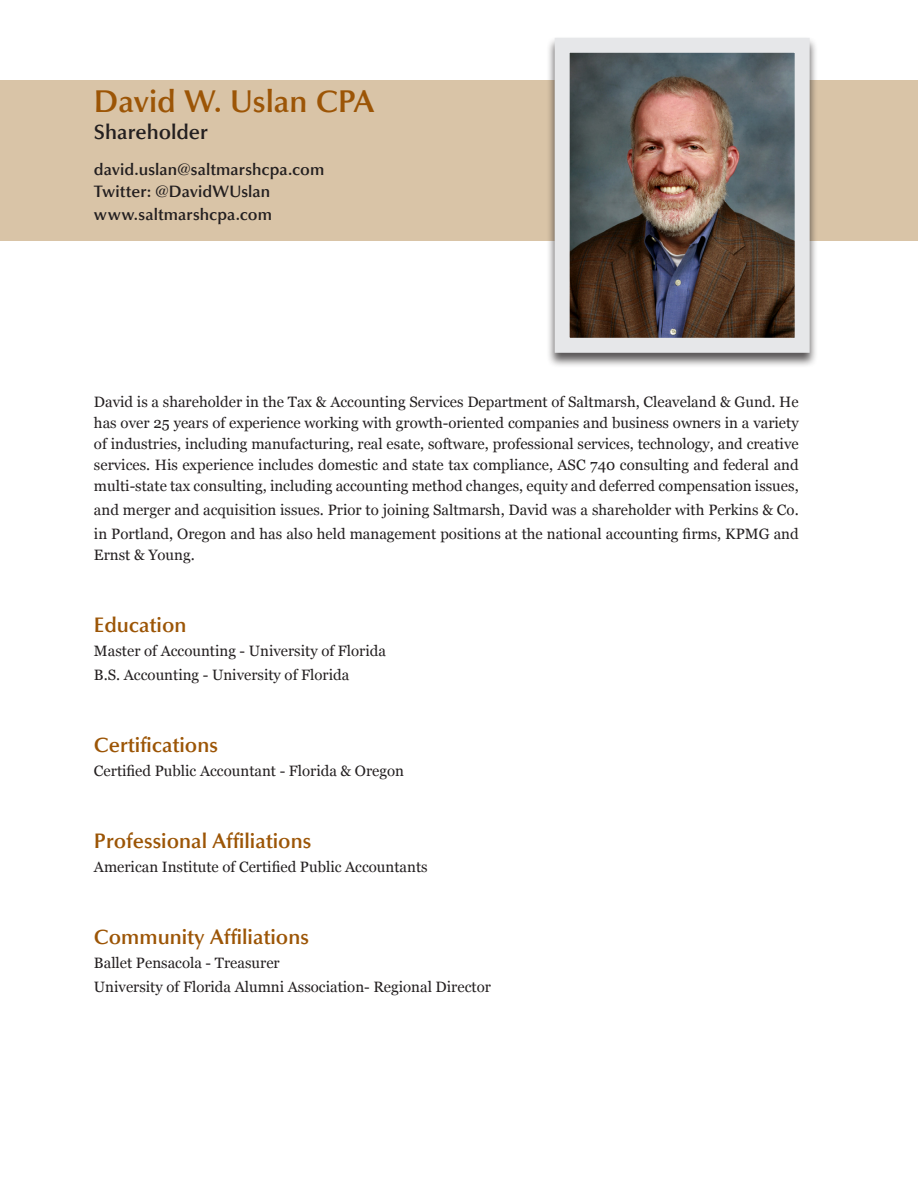
<style>
.page{position:relative;width:918px;height:1188px;background:#fff}
.page>*{position:absolute;margin:0;border:0;box-sizing:border-box;transform-origin:0 0}
.t1{font:600 31.5px "Optima";color:#9c5506}
.t2{font:600 21px "Optima";color:#9c5506}
.t3{font:600 21px "Optima";color:#231f20}
.t4{font:600 16.5px "Optima";letter-spacing:.005em;color:#231f20}
.t5{font:15px/21px "Georgia";color:#231f20;text-align:justify}
</style>
<div class="page">
<div style="left:0;top:80px;width:918px;height:161px;background:#d9c4a7"></div>
<div style="left:546px;top:36px;width:272px;height:332px;background:#231f20;opacity:.75"></div>
<img style="left:571px;top:54px;width:223px;height:283px">
<div style="left:555px;top:38px;width:255px;height:315px;border:15px solid #e6e7e9"></div>
<p class="t1" style="left:94px;top:83px;width:282px">David W. Uslan CPA</p>
<p class="t3" style="left:94px;top:119px;width:115px">Shareholder</p>
<p class="t4" style="left:94px;top:160px;width:232px">david.uslan@saltmarshcpa.com</p>
<p class="t4" style="left:94px;top:182px;width:178px">Twitter: @DavidWUslan</p>
<p class="t4" style="left:94px;top:205px;width:180px">www.saltmarshcpa.com</p>
<p class="t5" style="left:94px;top:392px;width:706px">David is a shareholder in the Tax &amp; Accounting Services Department of Saltmarsh, Cleaveland &amp; Gund. He has over 25 years of experience working with growth-oriented companies and business owners in a variety of industries, including manufacturing, real esate, software, professional services, technology, and creative services. His experience includes domestic and state tax compliance, ASC 740 consulting and federal and multi-state tax consulting, including accounting method changes, equity and deferred compensation issues,</p>
<p class="t5" style="left:94px;top:498px;width:706px;line-height:24px">and merger and acquisition issues. Prior to joining Saltmarsh, David was a shareholder with Perkins &amp; Co. in Portland, Oregon and has also held management positions at the national accounting firms, KPMG and</p>
<p class="t5" style="left:94px;top:545px;width:102px">Ernst &amp; Young.</p>
<p class="t2" style="left:94px;top:613px;width:94px">Education</p>
<p class="t5" style="left:94px;top:641px;width:294px">Master of Accounting - University of Florida</p>
<p class="t5" style="left:94px;top:665px;width:257px">B.S. Accounting - University of Florida</p>
<p class="t2" style="left:94px;top:733px;width:126px">Certifications</p>
<p class="t5" style="left:94px;top:761px;width:312px">Certified Public Accountant - Florida &amp; Oregon</p>
<p class="t2" style="left:94px;top:829px;width:219px">Professional Affiliations</p>
<p class="t5" style="left:94px;top:857px;width:335px">American Institute of Certified Public Accountants</p>
<p class="t2" style="left:94px;top:925px;width:217px">Community Affiliations</p>
<p class="t5" style="left:94px;top:953px;width:187px">Ballet Pensacola - Treasurer</p>
<p class="t5" style="left:94px;top:977px;width:398px">University of Florida Alumni Association- Regional Director</p>
</div>
